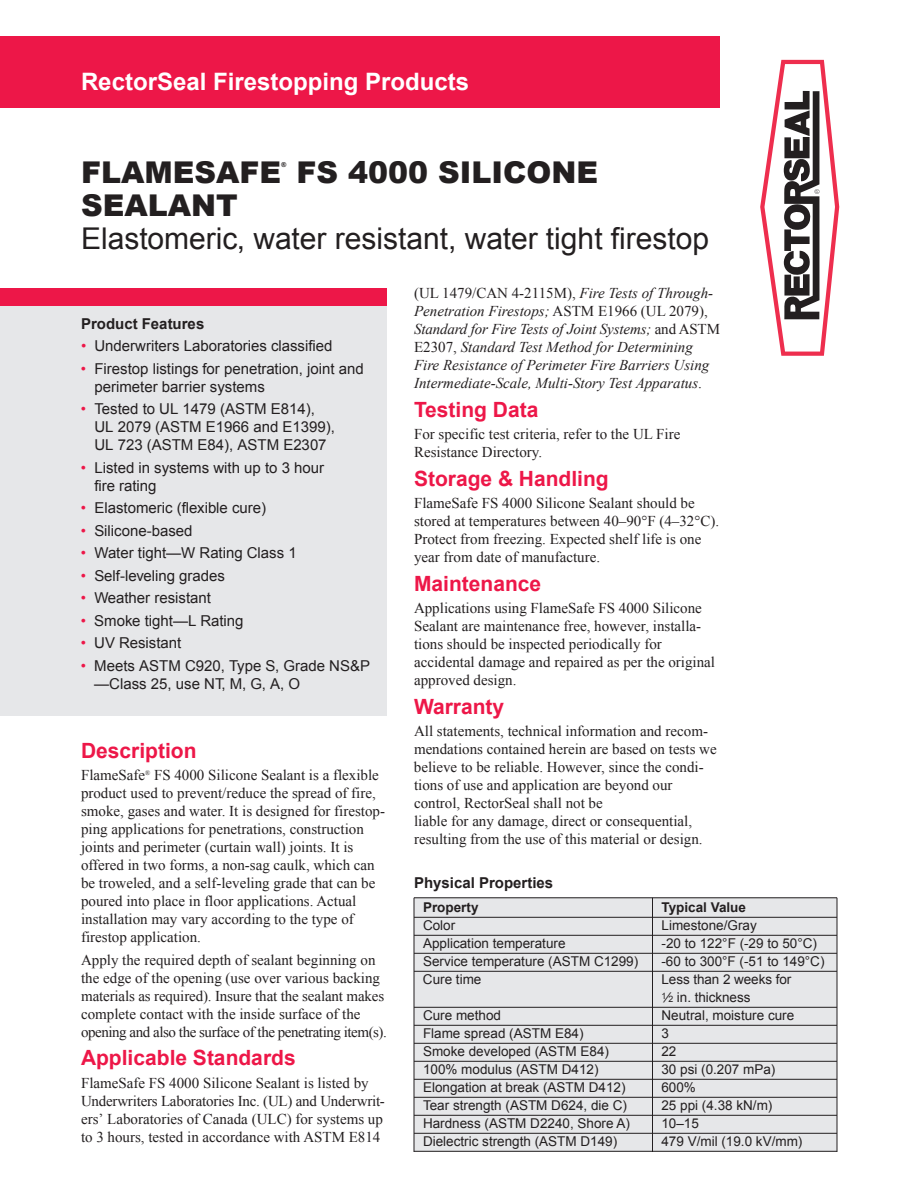
<style>
.page{position:relative;width:918px;height:1188px;background:#fff}
.page>*{position:absolute;margin:0;border:0;box-sizing:border-box;transform-origin:0 0}
.t1{font:30px "Arial";color:#231f20}
.t2{font:900 30px "Arial";color:#231f20}
.t3{font:700 24px "Arial";color:#fff}
.t4{font:700 21px "Arial";color:#ed1748}
.t5{font:15px/18px "Times New Roman";color:#231f20}
.t6{font:15px/18px "Arial";color:#231f20}
.t7{font:italic 15px/18px "Times New Roman";color:#231f20}
.t8{font:700 15px "Arial";color:#231f20}
.t9{font:13.5px/18px "Arial";color:#231f20}
.t10{font:700 13.5px "Arial";color:#231f20}
.t11{font:900 6.75px "Arial";color:#231f20}
.t12{font:6.75px "Times New Roman";color:#231f20}
.s1{color:#ed1748}
.s2{font-style:normal}
.s3{font-size:8.7px}
</style>
<div class="page">
<div style="left:0;top:36px;width:720px;height:72px;background:#ed1748"></div>
<div style="left:0;top:288px;width:387px;height:18px;background:#ed1748"></div>
<div style="left:0;top:306px;width:387px;height:410px;background:#e6e7e9"></div>
<div style="left:414px;top:897px;width:423px;height:255px;background:#e6e7e9"></div>
<hr style="left:414px;top:898px;width:1px;height:254px;background:#231f20">
<hr style="left:652px;top:898px;width:1px;height:254px;background:#231f20">
<hr style="left:837px;top:898px;width:1px;height:254px;background:#231f20">
<hr style="left:414px;top:897px;width:423px;height:1px;background:#231f20">
<hr style="left:414px;top:917px;width:423px;height:1px;background:#231f20">
<hr style="left:414px;top:935px;width:423px;height:1px;background:#231f20">
<hr style="left:414px;top:953px;width:423px;height:1px;background:#231f20">
<hr style="left:414px;top:971px;width:423px;height:1px;background:#231f20">
<hr style="left:414px;top:1007px;width:423px;height:1px;background:#231f20">
<hr style="left:414px;top:1025px;width:423px;height:1px;background:#231f20">
<hr style="left:414px;top:1043px;width:423px;height:1px;background:#231f20">
<hr style="left:414px;top:1061px;width:423px;height:1px;background:#231f20">
<hr style="left:414px;top:1079px;width:423px;height:1px;background:#231f20">
<hr style="left:414px;top:1097px;width:423px;height:1px;background:#231f20">
<hr style="left:414px;top:1115px;width:423px;height:1px;background:#231f20">
<hr style="left:414px;top:1133px;width:423px;height:1px;background:#231f20">
<hr style="left:414px;top:1151px;width:423px;height:1px;background:#231f20">
<svg style="left:760px;top:60px;width:79px;height:296px"></svg>
<h2 class="t3" style="left:81px;top:66px;width:390px">RectorSeal Firestopping Products</h2>
<h1 class="t2" style="left:81px;top:151px;width:202px">FLAMESAFE</h1>
<p class="t11" style="left:281px;top:160px;width:7px">®</p>
<h1 class="t2" style="left:296px;top:151px;width:303px">FS 4000 SILICONE</h1>
<h1 class="t2" style="left:81px;top:184px;width:158px">SEALANT</h1>
<h1 class="t1" style="left:81px;top:219px;width:630px">Elastomeric, water resistant, water tight firestop</h1>
<p class="t8" style="left:81px;top:313px;width:125px">Product Features</p>
<p class="t6" style="left:81px;top:337px;width:253px"><span class="s1">•</span> Underwriters Laboratories classified</p>
<p class="t6" style="left:94px;top:359px;width:271px;text-indent:-13px"><span class="s1">•</span> Firestop listings for penetration, joint and perimeter barrier systems</p>
<p class="t6" style="left:94px;top:400px;width:242px;text-indent:-13px"><span class="s1">•</span> Tested to UL 1479 (ASTM E814),<br>UL 2079 (ASTM E1966 and E1399),<br>UL 723 (ASTM E84), ASTM E2307</p>
<p class="t6" style="left:94px;top:458px;width:231px;text-indent:-13px"><span class="s1">•</span> Listed in systems with up to 3 hour fire rating</p>
<p class="t6" style="left:81px;top:499px;width:187px"><span class="s1">•</span> Elastomeric (flexible cure)</p>
<p class="t6" style="left:81px;top:521px;width:113px"><span class="s1">•</span> Silicone-based</p>
<p class="t6" style="left:81px;top:544px;width:217px"><span class="s1">•</span> Water tight—W Rating Class 1</p>
<p class="t6" style="left:81px;top:566px;width:146px"><span class="s1">•</span> Self-leveling grades</p>
<p class="t6" style="left:81px;top:589px;width:132px"><span class="s1">•</span> Weather resistant</p>
<p class="t6" style="left:81px;top:611px;width:164px"><span class="s1">•</span> Smoke tight—L Rating</p>
<p class="t6" style="left:81px;top:634px;width:102px"><span class="s1">•</span> UV Resistant</p>
<p class="t6" style="left:94px;top:656px;width:277px;text-indent:-13px"><span class="s1">•</span> Meets ASTM C920, Type S, Grade NS&amp;P —Class 25, use NT, M, G, A, O</p>
<h3 class="t4" style="left:81px;top:737px;width:117px">Description</h3>
<p class="t5" style="left:81px;top:766px;width:66px">FlameSafe</p>
<p class="t12" style="left:145px;top:768px;width:7px">®</p>
<p class="t5" style="left:81px;top:766px;width:306px;text-indent:73px">FS 4000 Silicone Sealant is a flexible product used to prevent/reduce the spread of fire, smoke, gases and water. It is designed for firestop&shy;ping applications for penetrations, construction joints and perimeter (curtain wall) joints. It is offered in two forms, a non-sag caulk, which can be troweled, and a self-leveling grade that can be poured into place in floor applications. Actual installation may vary according to the type of firestop application.</p>
<p class="t5" style="left:81px;top:951px;width:307px">Apply the required depth of sealant beginning on the edge of the opening (use over various backing materials as required). Insure that the sealant makes complete contact with the inside surface of the opening and also the surface of the penetrating item(s).</p>
<h3 class="t4" style="left:81px;top:1044px;width:216px">Applicable Standards</h3>
<p class="t5" style="left:81px;top:1074px;width:305px">FlameSafe FS 4000 Silicone Sealant is listed by Underwriters Laboratories Inc. (UL) and Underwrit&shy;ers’ Laboratories of Canada (ULC) for systems up to 3 hours, tested in accordance with ASTM E814</p>
<p class="t7" style="left:414px;top:284px;width:308px"><span class="s2">(UL 1479/CAN 4-2115M),</span> Fire Tests of Through-Penetration Firestops; <span class="s2">ASTM E1966 (UL 2079), </span>Standard for Fire Tests of Joint Systems; <span class="s2">and ASTM E2307,</span> Standard Test Method for Determining Fire Resistance of Perimeter Fire Barriers Using Intermediate-Scale, Multi-Story Test Apparatus<span class="s2">.</span></p>
<h3 class="t4" style="left:414px;top:396px;width:126px">Testing Data</h3>
<p class="t5" style="left:414px;top:425px;width:268px">For specific test criteria, refer to the UL Fire<br>Resistance Directory.</p>
<h3 class="t4" style="left:414px;top:465px;width:196px">Storage &amp; Handling</h3>
<p class="t5" style="left:414px;top:494px;width:307px">FlameSafe FS 4000 Silicone Sealant should be stored at temperatures between 40–90°F (4–32°C).<br>Protect from freezing. Expected shelf life is one year from date of manufacture.</p>
<h3 class="t4" style="left:414px;top:570px;width:129px">Maintenance</h3>
<p class="t5" style="left:414px;top:599px;width:303px">Applications using FlameSafe FS 4000 Silicone Sealant are maintenance free, however, installa&shy;tions should be inspected periodically for accidental damage and repaired as per the original approved design.</p>
<h3 class="t4" style="left:414px;top:693px;width:92px">Warranty</h3>
<p class="t5" style="left:414px;top:722px;width:304px">All statements, technical information and recom&shy;mendations contained herein are based on tests we believe to be reliable. However, since the condi&shy;tions of use and application are beyond our control, RectorSeal shall not be<br>liable for any damage, direct or consequential, resulting from the use of this material or design.</p>
<p class="t8" style="left:414px;top:873px;width:141px">Physical Properties</p>
<p class="t10" style="left:423px;top:899px;width:57px">Property</p>
<p class="t10" style="left:662px;top:899px;width:86px">Typical Value</p>
<p class="t9" style="left:423px;top:917px;width:34px">Color</p>
<p class="t9" style="left:662px;top:917px;width:97px">Limestone/Gray</p>
<p class="t9" style="left:423px;top:935px;width:144px">Application temperature</p>
<p class="t9" style="left:662px;top:935px;width:157px">-20 to 122°F (-29 to 50°C)</p>
<p class="t9" style="left:423px;top:953px;width:217px">Service temperature (ASTM C1299)</p>
<p class="t9" style="left:661px;top:953px;width:165px">-60 to 300°F (-51 to 149°C)</p>
<p class="t9" style="left:423px;top:971px;width:60px">Cure time</p>
<p class="t9" style="left:661px;top:971px;width:131px">Less than 2 weeks for<br><sup>1</sup>⁄<span class="s3">2</span> in. thickness</p>
<p class="t9" style="left:423px;top:1007px;width:80px">Cure method</p>
<p class="t9" style="left:662px;top:1007px;width:134px">Neutral, moisture cure</p>
<p class="t9" style="left:423px;top:1025px;width:162px">Flame spread (ASTM E84)</p>
<p class="t9" style="left:662px;top:1025px;width:9px">3</p>
<p class="t9" style="left:423px;top:1043px;width:188px">Smoke developed (ASTM E84)</p>
<p class="t9" style="left:661px;top:1043px;width:17px">22</p>
<p class="t9" style="left:423px;top:1061px;width:177px">100% modulus (ASTM D412)</p>
<p class="t9" style="left:661px;top:1061px;width:116px">30 psi (0.207 mPa)</p>
<p class="t9" style="left:423px;top:1079px;width:204px">Elongation at break (ASTM D412)</p>
<p class="t9" style="left:661px;top:1079px;width:36px">600%</p>
<p class="t9" style="left:423px;top:1097px;width:206px">Tear strength (ASTM D624, die C)</p>
<p class="t9" style="left:661px;top:1097px;width:112px">25 ppi (4.38 kN/m)</p>
<p class="t9" style="left:423px;top:1115px;width:209px">Hardness (ASTM D2240, Shore A)</p>
<p class="t9" style="left:661px;top:1115px;width:39px">10–15</p>
<p class="t9" style="left:423px;top:1133px;width:196px">Dielectric strength (ASTM D149)</p>
<p class="t9" style="left:661px;top:1133px;width:143px">479 V/mil (19.0 kV/mm)</p>
</div>
